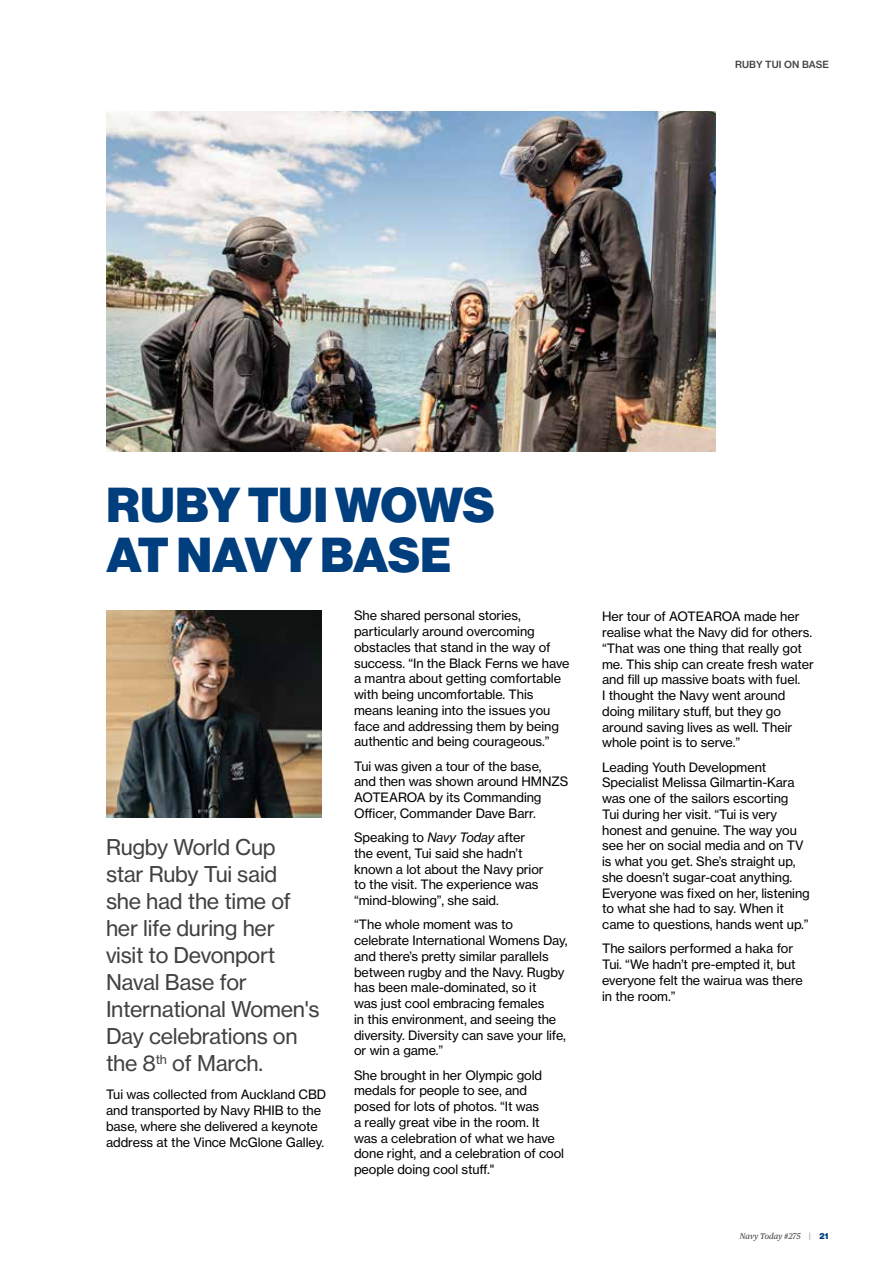
<style>
.page{position:relative;width:893px;height:1263px;background:#fff}
.page>*{position:absolute;margin:0;border:0;box-sizing:border-box;transform-origin:0 0}
.t1{font:900 48px/49.5px "Haas Grot Disp 95";letter-spacing:-.005em;color:#003e7e}
.t2{font:21.45px/27px "Haas Grot Text 55 Roman";letter-spacing:-.015em;color:#414042}
.t3{font:12.75px/15.8px "Haas Grot Text 55 Roman";letter-spacing:-.005em;color:#000}
.t4{font:500 9.75px "Haas Grot Text 65";letter-spacing:.01em;color:#414042}
.t5{font:italic 8.25px "Publico Text";color:#414042}
.s1{font-family:"Haas Grot Text 56";font-style:italic}
.s2{font-family:"Haas Grot Text 55 Roman";font-style:normal;color:#939598}
.s3{font-family:"Haas Grot Disp 95";font-weight:900;font-style:normal;color:#003e7e}
</style>
<div class="page">
<img style="left:106px;top:111px;width:610px;height:340px">
<img style="left:106px;top:610px;width:216px;height:207px">
<p class="t4" style="left:735px;top:58px;width:95px">RUBY TUI ON BASE</p>
<h1 class="t1" style="left:106px;top:481px;width:389px">RUBY TUI WOWS<br>AT NAVY BASE</h1>
<p class="t3" style="left:354px;top:608px;width:217px">She shared personal stories, particularly around overcoming obstacles that stand in the way of success. “In the Black Ferns we have a mantra about getting comfortable with being uncomfortable. This means leaning into the issues you face and addressing them by being authentic and being courageous.”</p>
<p class="t3" style="left:354px;top:758px;width:216px">Tui was given a tour of the base,<br>and then was shown around HMNZS<br>AOTEAROA by its Commanding<br>Officer, Commander Dave Barr.</p>
<p class="t3" style="left:354px;top:830px;width:191px">Speaking to <span class="s1">Navy Today</span> after the event, Tui said she hadn’t known a lot about the Navy prior to the visit. The experience was “mind-blowing”, she said.</p>
<p class="t3" style="left:354px;top:917px;width:215px">“The whole moment was to celebrate International Womens Day, and there’s pretty similar parallels between rugby and the Navy. Rugby has been male-dominated, so it<br>was just cool embracing females<br>in this environment, and seeing the diversity. Diversity can save your life, or win a game.”</p>
<p class="t3" style="left:354px;top:1067px;width:211px">She brought in her Olympic gold medals for people to see, and posed for lots of photos. “It was<br>a really great vibe in the room. It was a celebration of what we have done right, and a celebration of cool people doing cool stuff."</p>
<h2 class="t2" style="left:106px;top:833px;width:215px">Rugby World Cup<br>star Ruby Tui said<br>she had the time of her life during her<br>visit to Devonport<br>Naval Base for<br>International Women's<br>Day celebrations on the 8<sup>th</sup> of March.</h2>
<p class="t3" style="left:106px;top:1087px;width:222px">Tui was collected from Auckland CBD and transported by Navy RHIB to the base, where she delivered a keynote address at the Vince McGlone Galley.</p>
<p class="t3" style="left:602px;top:609px;width:213px">Her tour of AOTEAROA made her realise what the Navy did for others. “That was one thing that really got me. This ship can create fresh water and fill up massive boats with fuel.<br>I thought the Navy went around doing military stuff, but they go around saving lives as well. Their whole point is to serve.”</p>
<p class="t3" style="left:602px;top:759px;width:209px">Leading Youth Development<br>Specialist Melissa Gilmartin-Kara was one of the sailors escorting<br>Tui during her visit. “Tui is very honest and genuine. The way you see her on social media and on TV is what you get. She’s straight up, she doesn’t sugar-coat anything.<br>Everyone was fixed on her, listening to what she had to say. When it came to questions, hands went up.”</p>
<p class="t3" style="left:602px;top:941px;width:202px">The sailors performed a haka for<br>Tui. “We hadn’t pre-empted it, but everyone felt the wairua was there in the room.”</p>
<p class="t5" style="left:740px;top:1230px;width:90px">Navy Today #275 <span class="s2">|</span> <span class="s3">21</span></p>
</div>
